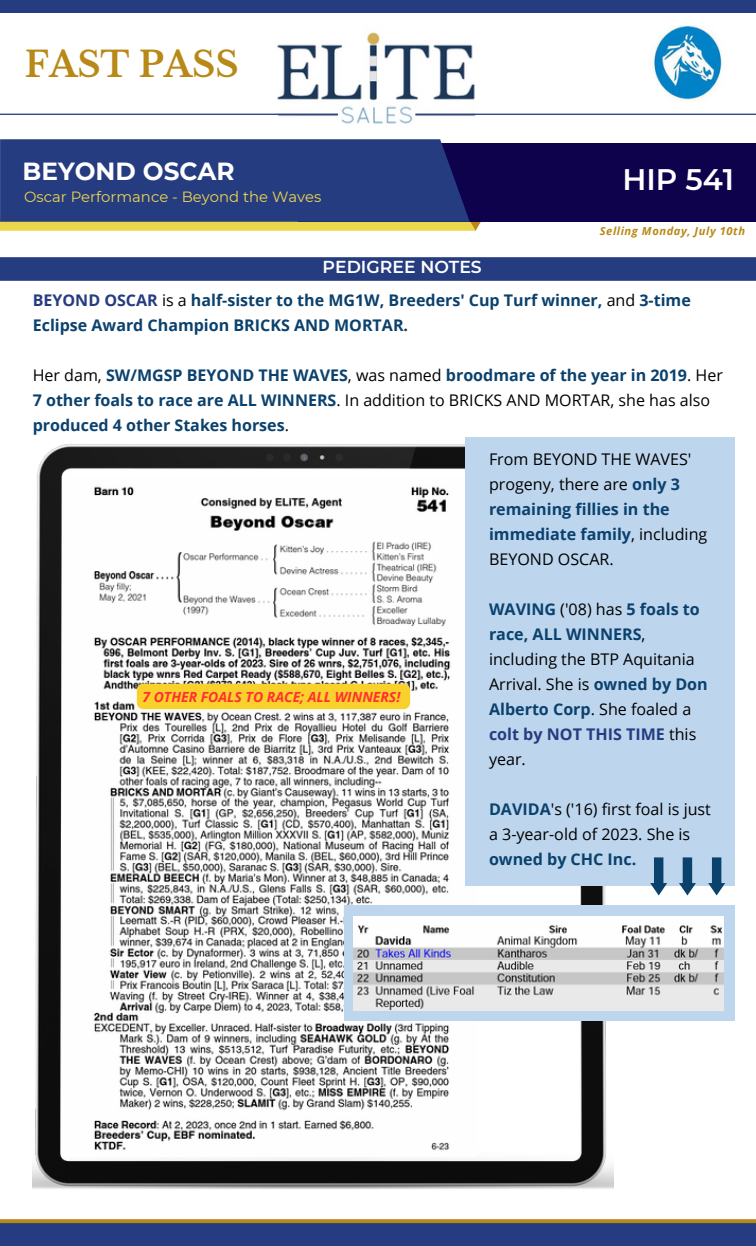
<style>
.page{position:relative;width:756px;height:1246px;background:#fff}
.page>*{position:absolute;margin:0;border:0;box-sizing:border-box;transform-origin:0 0}
.t1{font:700 35px "Libre Baskerville";color:#b88917}
.t2{font:600 29.57px "Montserrat";color:#fff}
.t3{font:700 24.68px "Montserrat";color:#fff}
.t4{font:600 17.32px "Montserrat";color:#fff}
.t5{font:16.1px/24.8px "Open Sans";color:#000}
.t6{font:700 16.1px/24.8px "Open Sans";color:#0b416d}
.t7{font:14.88px "Montserrat";color:#ebd64d}
.t8{font:italic 700 14px "Open Sans";color:#ff3131}
.t9{font:italic 700 11.2px "Open Sans";letter-spacing:.055em;color:#b88917}
.s1{color:#263c80}
.s2{font-weight:400;color:#000}
.s3{font-weight:700;color:#0b416d}
.s4{font-weight:700;color:#263c80}
</style>
<div class="page">
<img style="left:276px;top:32px;width:199px;height:92px">
<hr style="left:415px;top:114px;width:341px;height:1px;background:#263c80">
<div style="left:0;top:0;width:756px;height:12px;background:#263c80"></div>
<div style="left:0;top:1223px;width:756px;height:22px;background:#263c80"></div>
<hr style="left:0;top:114px;width:338px;height:1px;background:#263c80">
<svg style="left:0;top:1219px;width:756px;height:4px;background:#bb8e21"></svg>
<svg style="left:0;top:222px;width:481px;height:9px;background:#ebd651"></svg>
<div style="left:298px;top:143px;width:458px;height:79px;background:#0f024d"></div>
<div style="left:0;top:139px;width:470px;height:83px;background:#263c80"></div>
<img style="left:654px;top:25px;width:68px;height:75px">
<div style="left:0;top:257px;width:756px;height:24px;background:#263c80"></div>
<img style="left:32px;top:444px;width:582px;height:745px">
<img style="left:64px;top:476px;width:412px;height:680px">
<div style="left:344px;top:905px;width:390px;height:116px;background:#bdd6ee"></div>
<div style="left:465px;top:437px;width:269px;height:449px;background:#bdd6ee"></div>
<img style="left:354px;top:916px;width:370px;height:94px">
<svg style="left:650px;top:857px;width:17px;height:38px"></svg>
<svg style="left:137px;top:602px;width:328px;height:197px"></svg>
<svg style="left:679px;top:857px;width:17px;height:38px"></svg>
<svg style="left:708px;top:857px;width:17px;height:38px"></svg>
<p class="t1" style="left:25px;top:43px;width:215px">FAST PASS</p>
<p class="t3" style="left:23px;top:156px;width:214px">BEYOND OSCAR</p>
<p class="t7" style="left:24px;top:188px;width:299px">Oscar Performance - Beyond the Waves</p>
<p class="t2" style="left:622px;top:162px;width:113px">HIP 541</p>
<p class="t9" style="left:600px;top:222px;width:147px">Selling Monday, July 10th</p>
<p class="t4" style="left:323px;top:256px;width:161px">PEDIGREE NOTES</p>
<p class="t6" style="left:33px;top:288px;width:660px"><span class="s1">BEYOND OSCAR</span> <span class="s2">is a</span> half-sister to the MG1W, Breeders' Cup Turf winner, <span class="s2">and</span> 3-time<br>Eclipse Award Champion BRICKS AND MORTAR.</p>
<p class="t6" style="left:33px;top:363px;width:692px"><span class="s2">Her dam,</span> SW/MGSP BEYOND THE WAVES<span class="s2">, was named</span> broodmare of the year in 2019<span class="s2">. Her<br></span>7 other foals to race are ALL WINNERS<span class="s2">. In addition to BRICKS AND MORTAR, she has also </span>produced 4 other Stakes horses<span class="s2">.</span></p>
<p class="t5" style="left:489px;top:447px;width:220px">From BEYOND THE WAVES' progeny, there are <span class="s3">only 3 remaining fillies in the immediate family</span>, including<br>BEYOND OSCAR.</p>
<p class="t5" style="left:489px;top:596px;width:220px"><span class="s3">WAVING</span> ('08) has <span class="s3">5 foals to race, ALL WINNERS</span>, including the BTP Aquitania<br>Arrival. She is <span class="s3">owned by Don<br>Alberto Corp</span>. She foaled a <span class="s4">colt by NOT THIS TIME</span> this year.</p>
<p class="t5" style="left:489px;top:796px;width:223px"><span class="s3">DAVIDA</span>'s ('16) first foal is just a 3-year-old of 2023. She is <span class="s3">owned by CHC Inc.</span></p>
<p class="t8" style="left:142px;top:686px;width:259px">7 OTHER FOALS TO RACE; ALL WINNERS!</p>
</div>
